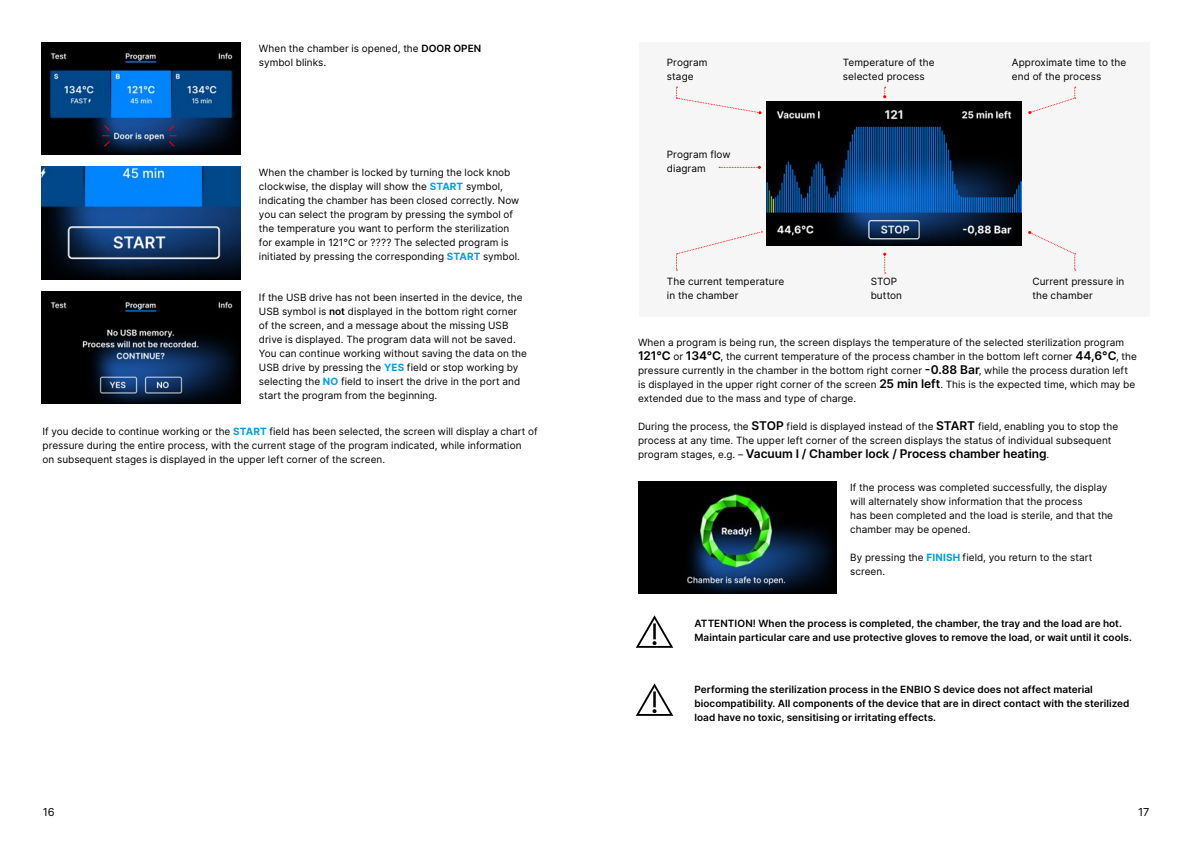
<style>
.page{position:relative;width:1191px;height:842px;background:#fff}
.page>*{position:absolute;margin:0;border:0;box-sizing:border-box;transform-origin:0 0}
.t1{font:600 12px "Inter";letter-spacing:-.005em;color:#000}
.t2{font:11px "Inter";color:#000}
.t3{font:10px/14px "Inter";letter-spacing:.005em;color:#000}
.t4{font:600 10px/14px "Inter";letter-spacing:.005em;color:#000}
.s1{font-weight:600}
.s2{font-weight:700;color:#009fe3}
.s3{font-weight:600;font-size:12px}
.s4{font-weight:400;font-size:10px}
</style>
<div class="page">
<img style="left:42px;top:43px;width:198px;height:112px">
<svg style="left:168px;top:124px;width:9px;height:24px"></svg>
<svg style="left:102px;top:124px;width:9px;height:24px"></svg>
<img style="left:42px;top:291px;width:198px;height:112px">
<img style="left:42px;top:167px;width:198px;height:112px">
<div style="left:639px;top:43px;width:510px;height:274px;background:#f6f6f6"></div>
<img style="left:766px;top:101px;width:255px;height:145px">
<svg style="left:676px;top:87px;width:85px;height:27px"></svg>
<svg style="left:1028px;top:87px;width:47px;height:27px"></svg>
<svg style="left:676px;top:231px;width:86px;height:40px"></svg>
<svg style="left:1028px;top:231px;width:47px;height:40px"></svg>
<svg style="left:719px;top:166px;width:42px;height:3px"></svg>
<svg style="left:883px;top:253px;width:3px;height:21px"></svg>
<svg style="left:883px;top:87px;width:3px;height:11px"></svg>
<svg style="left:636px;top:615px;width:37px;height:33px"></svg>
<svg style="left:636px;top:683px;width:37px;height:33px"></svg>
<img style="left:638px;top:481px;width:198px;height:113px">
<p class="t3" style="left:259px;top:41px;width:224px">When the chamber is opened, the <span class="s1">DOOR OPEN </span>symbol blinks.</p>
<p class="t3" style="left:259px;top:166px;width:262px">When the chamber is locked by turning the lock knob clockwise, the display will show the <span class="s2">START</span> symbol, indicating the chamber has been closed correctly. Now you can select the program by pressing the symbol of the temperature you want to perform the sterilization for example in 121°C or ???? The selected program is initiated by pressing the corresponding <span class="s2">START</span> symbol.</p>
<p class="t3" style="left:259px;top:290px;width:269px">If the USB drive has not been inserted in the device, the USB symbol is <span class="s1">not</span> displayed in the bottom right corner of the screen, and a message about the missing USB drive is displayed. The program data will not be saved.<br>You can continue working without saving the data on the USB drive by pressing the <span class="s2">YES</span> field or stop working by selecting the <span class="s2">NO</span> field to insert the drive in the port and start the program from the beginning.</p>
<p class="t3" style="left:43px;top:424px;width:496px">If you decide to continue working or the <span class="s2">START</span> field has been selected, the screen will display a chart of pressure during the entire process, with the current stage of the program indicated, while information<br>on subsequent stages is displayed in the upper left corner of the screen.</p>
<p class="t3" style="left:667px;top:55px;width:42px">Program stage</p>
<p class="t3" style="left:843px;top:55px;width:93px">Temperature of the selected process</p>
<p class="t3" style="left:1011px;top:55px;width:116px">Approximate time to the end of the process</p>
<p class="t3" style="left:667px;top:147px;width:65px">Program flow diagram</p>
<p class="t3" style="left:667px;top:274px;width:119px">The current temperature in the chamber</p>
<p class="t3" style="left:1032px;top:274px;width:94px">Current pressure in the chamber</p>
<p class="t3" style="left:870px;top:274px;width:33px">STOP button</p>
<p class="t3" style="left:638px;top:335px;width:500px">When a program is being run, the screen displays the temperature of the selected sterilization program <span class="s3">121°C</span> or <span class="s3">134°C</span>, the current temperature of the process chamber in the bottom left corner <span class="s3">44,6°C</span>, the pressure currently in the chamber in the bottom right corner <span class="s3">-0.88 Bar</span>, while the process duration left is displayed in the upper right corner of the screen <span class="s3">25 min left</span>. This is the expected time, which may be extended due to the mass and type of charge.</p>
<p class="t3" style="left:638px;top:419px;width:482px">During the process, the <span class="s3">STOP</span> field is displayed instead of the <span class="s3">START</span> field, enabling you to stop the process at any time. The upper left corner of the screen displays the status of individual subsequent</p>
<p class="t1" style="left:638px;top:445px;width:413px"><span class="s4">program stages, e.g. –</span> Vacuum I / Chamber lock / Process chamber heating<span class="s4">.</span></p>
<p class="t3" style="left:850px;top:480px;width:264px">If the process was completed successfully, the display will alternately show information that the process<br>has been completed and the load is sterile, and that the chamber may be opened.</p>
<p class="t3" style="left:850px;top:550px;width:244px">By pressing the <span class="s2">FINISH</span> field, you return to the start screen.</p>
<p class="t4" style="left:694px;top:616px;width:439px">ATTENTION! When the process is completed, the chamber, the tray and the load are hot.<br>Maintain particular care and use protective gloves to remove the load, or wait until it cools.</p>
<p class="t4" style="left:694px;top:682px;width:436px">Performing the sterilization process in the ENBIO S device does not affect material biocompatibility. All components of the device that are in direct contact with the sterilized load have no toxic, sensitising or irritating effects.</p>
<p class="t2" style="left:43px;top:803px;width:13px">16</p>
<p class="t2" style="left:1138px;top:803px;width:13px">17</p>
</div>
